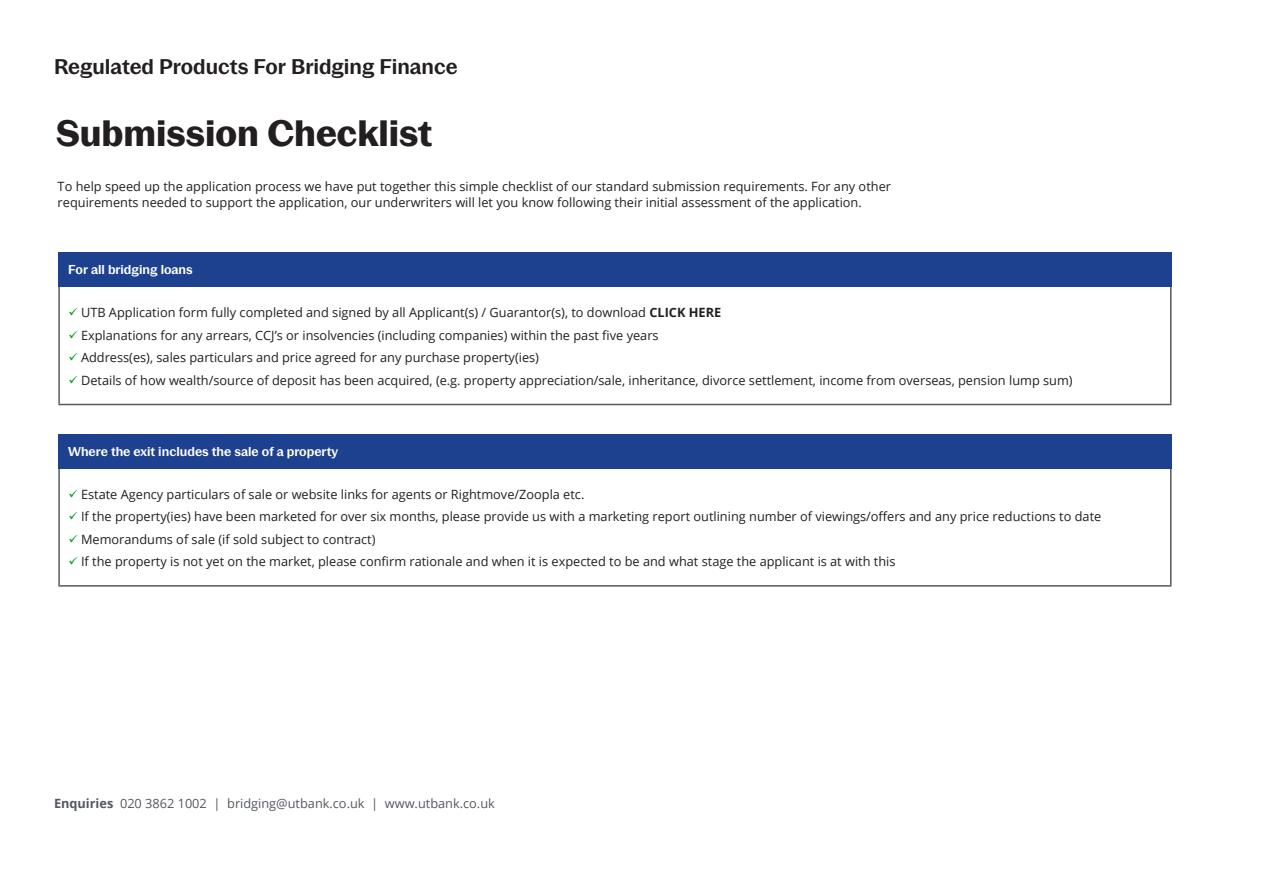
<style>
.page{position:relative;width:1263px;height:893px;background:#fff}
.page>*{position:absolute;margin:0;border:0;box-sizing:border-box;transform-origin:0 0}
.t1{font:700 36px "Pastiche Grotesque";color:#231f20}
.t2{font:600 21px "Pastiche Grotesque";color:#231f20}
.t3{font:12.75px/16.5px "Open Sans";color:#231f20}
.t4{font:12.75px "Open Sans";color:#545860}
.t5{font:600 12.75px "Pastiche Grotesque";color:#fff}
.s1{color:#009a18}
.s2{font-weight:700}
</style>
<div class="page">
<hr style="left:58px;top:286px;width:2px;height:118px;background:#545860">
<hr style="left:1170px;top:286px;width:1px;height:118px;background:#545860">
<hr style="left:58px;top:404px;width:1113px;height:1px;background:#545860">
<hr style="left:58px;top:468px;width:2px;height:117px;background:#545860">
<hr style="left:1170px;top:468px;width:1px;height:117px;background:#545860">
<hr style="left:58px;top:585px;width:1113px;height:2px;background:#545860">
<div style="left:58px;top:252px;width:1113px;height:35px;background:#1d418e"></div>
<div style="left:58px;top:434px;width:1113px;height:34px;background:#1d418e"></div>
<p class="t2" style="left:54px;top:51px;width:405px">Regulated Products For Bridging Finance</p>
<p class="t1" style="left:56px;top:106px;width:377px">Submission Checklist</p>
<p class="t3" style="left:58px;top:178px;width:835px">To help speed up the application process we have put together this simple checklist of our standard submission requirements. For any other requirements needed to support the application, our underwriters will let you know following their initial assessment of the application.</p>
<p class="t5" style="left:68px;top:260px;width:126px">For all bridging loans</p>
<p class="t3" style="left:69px;top:304px;width:654px"><span class="s1">✓</span> UTB Application form fully completed and signed by all Applicant(s) / Guarantor(s), to download <span class="s2">CLICK HERE</span></p>
<p class="t3" style="left:69px;top:326px;width:592px"><span class="s1">✓</span> Explanations for any arrears, CCJ’s or insolvencies (including companies) within the past five years</p>
<p class="t3" style="left:69px;top:349px;width:472px"><span class="s1">✓</span> Address(es), sales particulars and price agreed for any purchase property(ies)</p>
<p class="t3" style="left:69px;top:371px;width:1006px"><span class="s1">✓</span> Details of how wealth/source of deposit has been acquired, (e.g. property appreciation/sale, inheritance, divorce settlement, income from overseas, pension lump sum)</p>
<p class="t5" style="left:68px;top:442px;width:271px">Where the exit includes the sale of a property</p>
<p class="t3" style="left:69px;top:485px;width:517px"><span class="s1">✓</span> Estate Agency particulars of sale or website links for agents or Rightmove/Zoopla etc.</p>
<p class="t3" style="left:69px;top:508px;width:1034px"><span class="s1">✓</span> If the property(ies) have been marketed for over six months, please provide us with a marketing report outlining number of viewings/offers and any price reductions to date</p>
<p class="t3" style="left:69px;top:530px;width:309px"><span class="s1">✓</span> Memorandums of sale (if sold subject to contract)</p>
<p class="t3" style="left:69px;top:553px;width:828px"><span class="s1">✓</span> If the property is not yet on the market, please confirm rationale and when it is expected to be and what stage the applicant is at with this</p>
<p class="t4" style="left:54px;top:794px;width:442px"><span class="s2">Enquiries</span> 020 3862 1002 | bridging@utbank.co.uk | www.utbank.co.uk</p>
</div>
